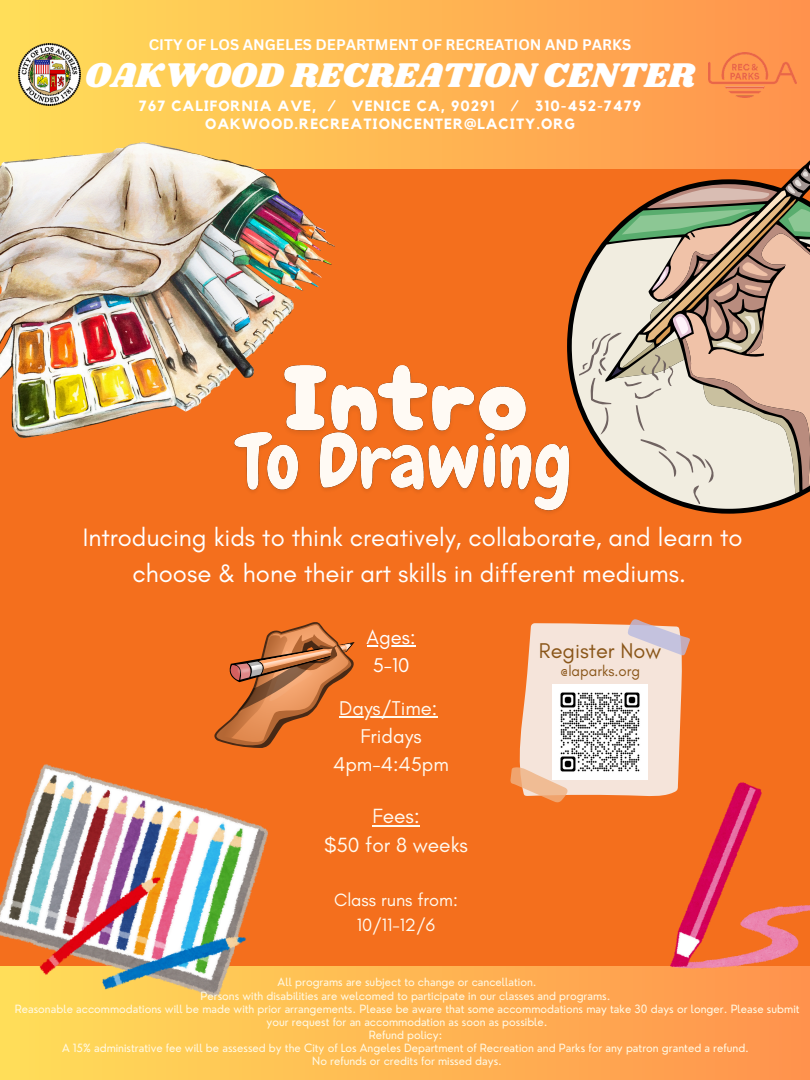
<style>
.page{position:relative;width:810px;height:1080px;background:#f46f1d}
.page>*{position:absolute;margin:0;border:0;box-sizing:border-box;transform-origin:0 0}
.t1{font:35.56px "Shrikhand";color:#fff}
.t2{font:25.69px/35.6px "Glacial Indifference";color:#fff;text-align:center}
.t3{font:21.75px "Glacial Indifference";color:#8a5619}
.t4{font:20.94px/29.1px "Glacial Indifference";color:#fffaef;text-align:center}
.t5{font:20.31px/28.1px "Glacial Indifference";color:#fffaef;text-align:center}
.t6{font:20.31px/28.1px "Glacial Indifference";color:#fff}
.t7{font:18.12px/25.3px "Glacial Indifference";color:#fffaef;text-align:center}
.t8{font:15.06px "Glacial Indifference";color:#8a5619}
.t9{font:700 14.94px "Canva Sans";color:#fff}
.t10{font:700 14.81px "Kollektif";letter-spacing:.065em;color:#fff}
.t11{font:11.12px/13.1px "Nourd";color:#fff9e3;text-align:center}
</style>
<div class="page">
<div style="left:0;top:966px;width:810px;height:114px;background:linear-gradient(to right,#ffde59,#ff924d)"></div>
<div style="left:0;top:0;width:810px;height:169px;background:linear-gradient(to right,#ffde59,#ff924d)"></div>
<svg style="left:510px;top:619px;width:180px;height:184px"></svg>
<img style="left:553px;top:685px;width:95px;height:95px">
<svg style="left:567px;top:154px;width:243px;height:360px"></svg>
<svg style="left:572px;top:237px;width:223px;height:272px"></svg>
<svg style="left:579px;top:157px;width:231px;height:347px;background:#d1b093"></svg>
<img style="left:0;top:764px;width:268px;height:232px">
<img style="left:671px;top:782px;width:139px;height:186px">
<img style="left:0;top:143px;width:335px;height:295px">
<svg style="left:214px;top:622px;width:141px;height:126px"></svg>
<hr style="left:367px;top:645px;width:48px;height:2px;background:#fff">
<hr style="left:339px;top:716px;width:98px;height:2px;background:#fffaef">
<hr style="left:372px;top:825px;width:48px;height:1px;background:#fffaef">
<img style="left:18px;top:44px;width:62px;height:62px">
<img style="left:709px;top:52px;width:87px;height:45px">
<img style="left:277px;top:323px;width:249px;height:91px">
<img style="left:228px;top:414px;width:348px;height:100px">
<p class="t9" style="left:149px;top:34px;width:484px">CITY OF LOS ANGELES DEPARTMENT OF RECREATION AND PARKS</p>
<p class="t1" style="left:85px;top:50px;width:612px">OAKWOOD RECREATION CENTER</p>
<p class="t10" style="left:139px;top:99px;width:504px">767 CALIFORNIA AVE, / VENICE CA, 90291 / 310-452-7479</p>
<p class="t10" style="left:205px;top:117px;width:371px">OAKWOOD.RECREATIONCENTER@LACITY.ORG</p>
<h4 class="t2" style="left:83px;top:520px;width:661px">Introducing kids to think creatively, collaborate, and learn to choose &amp; hone their art skills in different mediums.</h4>
<p class="t6" style="left:367px;top:623px;width:50px">Ages:<br>5-10</p>
<p class="t5" style="left:333px;top:694px;width:117px">Days/Time:<br>Fridays<br>4pm-4:45pm</p>
<p class="t4" style="left:324px;top:801px;width:145px">Fees:<br>$50 for 8 weeks</p>
<p class="t7" style="left:334px;top:887px;width:125px">Class runs from:<br>10/11-12/6</p>
<p class="t3" style="left:539px;top:638px;width:124px">Register Now</p>
<h5 class="t8" style="left:560px;top:662px;width:82px">@laparks.org</h5>
<p class="t11" style="left:278px;top:976px;width:261px">All programs are subject to change or cancellation.</p>
<p class="t11" style="left:201px;top:989px;width:412px">Persons with disabilities are welcomed to participate in our classes and programs.</p>
<h5 class="t11" style="left:15px;top:1002px;width:786px">Reasonable accommodations will be made with prior arrangements. Please be aware that some accommodations may take 30 days or longer. Please submit your request for an accommodation as soon as possible.</h5>
<p class="t11" style="left:369px;top:1028px;width:75px">Refund policy:</p>
<h5 class="t11" style="left:62px;top:1041px;width:689px">A 15% administrative fee will be assessed by the City of Los Angeles Department of Recreation and Parks for any patron granted a refund.</h5>
<p class="t11" style="left:312px;top:1054px;width:191px">No refunds or credits for missed days.</p>
</div>
